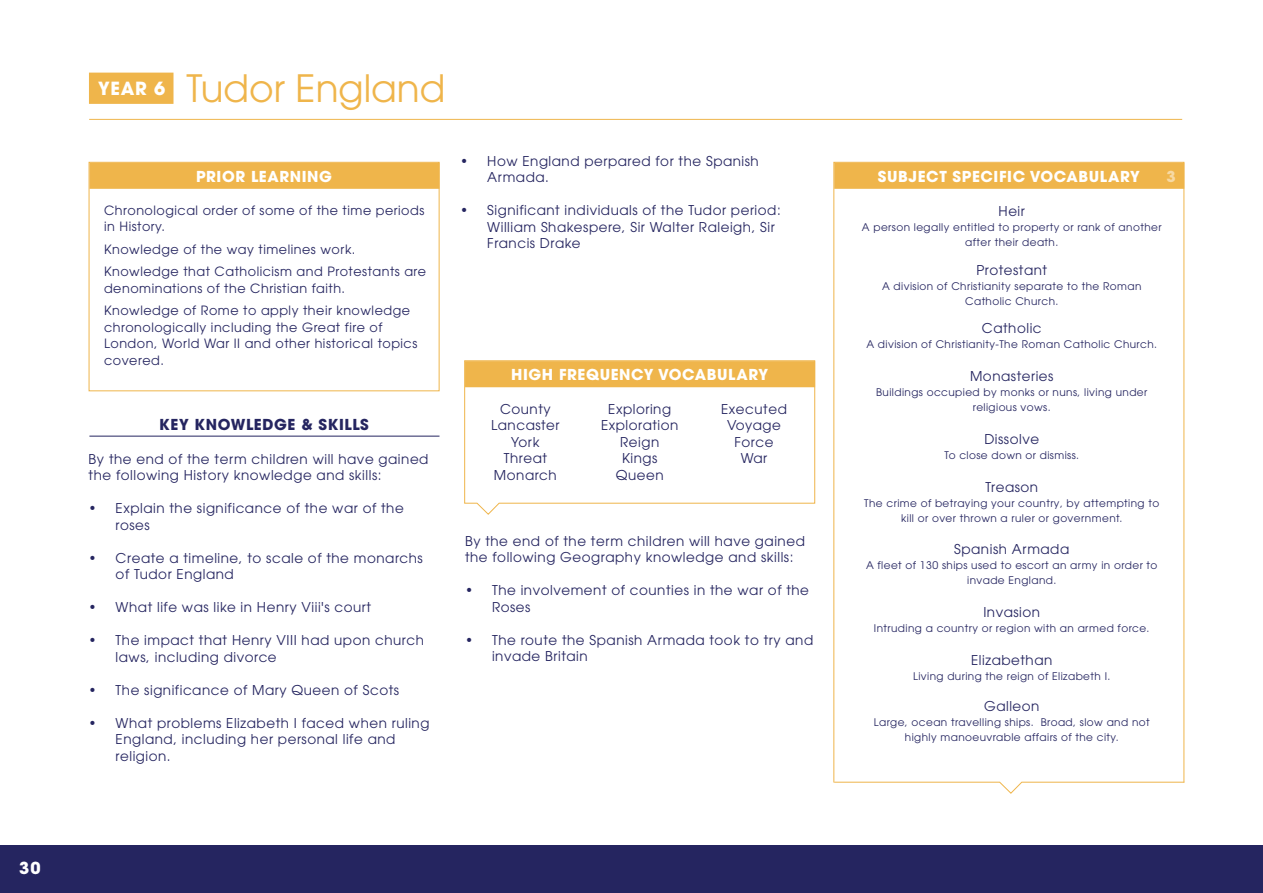
<style>
.page{position:relative;width:1263px;height:893px;background:#fff}
.page>*{position:absolute;margin:0;border:0;box-sizing:border-box;transform-origin:0 0}
.t1{font:37.5px "ITC Avant Garde Pro";color:#efb54b}
.t2{font:700 18px "ITC Avant Garde Pro";color:#fff}
.t3{font:700 16.5px "ITC Avant Garde Pro";color:#fff}
.t4{font:700 15px "ITC Avant Garde Pro";letter-spacing:.04em;color:#fff}
.t5{font:700 15px "ITC Avant Garde Pro";letter-spacing:.04em;color:#252560}
.t6{font:13.5px/16.5px "ITC Avant Garde Pro";letter-spacing:.04em;color:#252560}
.t7{font:12.75px/16.5px "ITC Avant Garde Pro";letter-spacing:.04em;color:#252560}
.t8{font:10.5px/15px "ITC Avant Garde Pro";letter-spacing:.04em;color:#252560;text-align:center}
</style>
<div class="page">
<div style="left:0;top:845px;width:1263px;height:48px;background:#252560"></div>
<hr style="left:89px;top:119px;width:1093px;height:1px;background:#efb54b">
<div style="left:89px;top:73px;width:84px;height:31px;background:#efb54b;border:2px solid #efb54b"></div>
<div style="left:89px;top:162px;width:350px;height:229px;border:1px solid #efb54b"></div>
<div style="left:89px;top:163px;width:350px;height:26px;background:#efb54b;border:2px solid #efb54b"></div>
<hr style="left:89px;top:436px;width:350px;height:1px;background:#252560">
<svg style="left:464px;top:360px;width:351px;height:155px"></svg>
<div style="left:465px;top:361px;width:350px;height:26px;background:#efb54b;border:2px solid #efb54b"></div>
<div style="left:834px;top:163px;width:350px;height:26px;background:#efb54b;border:2px solid #efb54b"></div>
<svg style="left:833px;top:781px;width:352px;height:13px"></svg>
<p class="t3" style="left:19px;top:857px;width:23px">30</p>
<p class="t2" style="left:98px;top:76px;width:68px">YEAR 6</p>
<p class="t1" style="left:187px;top:65px;width:260px">Tudor England</p>
<p class="t4" style="left:196px;top:166px;width:137px">PRIOR LEARNING</p>
<p class="t7" style="left:104px;top:202px;width:322px">Chronological order of some of the time periods in History.</p>
<p class="t7" style="left:104px;top:241px;width:253px">Knowledge of the way timelines work.</p>
<p class="t7" style="left:104px;top:263px;width:324px">Knowledge that Catholicism and Protestants are denominations of the Christian faith.</p>
<p class="t7" style="left:104px;top:302px;width:315px">Knowledge of Rome to apply their knowledge chronologically including the Great fire of London, World War II and other historical topics covered.</p>
<p class="t5" style="left:159px;top:414px;width:211px">KEY KNOWLEDGE &amp; SKILLS</p>
<p class="t6" style="left:89px;top:451px;width:341px">By the end of the term children will have gained the following History knowledge and skills:</p>
<p class="t6" style="left:116px;top:500px;width:290px;text-indent:-27px">• Explain the significance of the war of the roses</p>
<p class="t6" style="left:116px;top:550px;width:309px;text-indent:-27px">• Create a timeline, to scale of the monarchs of Tudor England</p>
<p class="t6" style="left:89px;top:599px;width:284px">• What life was like in Henry Viii's court</p>
<p class="t6" style="left:116px;top:632px;width:310px;text-indent:-27px">• The impact that Henry VIII had upon church laws, including divorce</p>
<p class="t6" style="left:89px;top:682px;width:312px">• The significance of Mary Queen of Scots</p>
<p class="t6" style="left:116px;top:715px;width:315px;text-indent:-27px">• What problems Elizabeth I faced when ruling<br>England, including her personal life and religion.</p>
<p class="t6" style="left:487px;top:153px;width:273px;text-indent:-27px">• How England perpared for the Spanish<br>Armada.</p>
<p class="t6" style="left:487px;top:202px;width:295px;text-indent:-27px">• Significant individuals of the Tudor period:<br>William Shakespere, Sir Walter Raleigh, Sir<br>Francis Drake</p>
<p class="t4" style="left:511px;top:365px;width:259px">HIGH FREQUENCY VOCABULARY</p>
<p class="t6" style="left:500px;top:400px;width:52px">County</p>
<p class="t6" style="left:491px;top:417px;width:70px">Lancaster</p>
<p class="t6" style="left:511px;top:433px;width:30px">York</p>
<p class="t6" style="left:504px;top:450px;width:45px">Threat</p>
<p class="t6" style="left:494px;top:466px;width:64px">Monarch</p>
<p class="t6" style="left:608px;top:400px;width:64px">Exploring</p>
<p class="t6" style="left:601px;top:417px;width:79px">Exploration</p>
<p class="t6" style="left:620px;top:433px;width:41px">Reign</p>
<p class="t6" style="left:622px;top:450px;width:37px">Kings</p>
<p class="t6" style="left:616px;top:466px;width:49px">Queen</p>
<p class="t6" style="left:721px;top:400px;width:67px">Executed</p>
<p class="t6" style="left:727px;top:417px;width:55px">Voyage</p>
<p class="t6" style="left:734px;top:433px;width:41px">Force</p>
<p class="t6" style="left:741px;top:450px;width:28px">War</p>
<p class="t6" style="left:465px;top:532px;width:341px">By the end of the term children will have gained the following Geography knowledge and skills:</p>
<p class="t6" style="left:492px;top:582px;width:318px;text-indent:-27px">• The involvement of counties in the war of the<br>Roses</p>
<p class="t6" style="left:492px;top:631px;width:323px;text-indent:-27px">• The route the Spanish Armada took to try and invade Britain</p>
<p class="t4" style="left:878px;top:166px;width:263px">SUBJECT SPECIFIC VOCABULARY</p>
<p class="t4" style="left:1166px;top:166px;width:11px">3</p>
<p class="t6" style="left:998px;top:203px;width:28px">Heir</p>
<p class="t8" style="left:862px;top:220px;width:301px">A person legally entitled to property or rank of another after their death.</p>
<p class="t6" style="left:976px;top:261px;width:72px">Protestant</p>
<p class="t8" style="left:882px;top:278px;width:261px">A division of Christianity separate to the Roman<br>Catholic Church.</p>
<p class="t6" style="left:982px;top:320px;width:61px">Catholic</p>
<p class="t8" style="left:866px;top:337px;width:292px">A division of Christianity-The Roman Catholic Church.</p>
<p class="t6" style="left:970px;top:368px;width:85px">Monasteries</p>
<p class="t8" style="left:876px;top:385px;width:273px">Buildings occupied by monks or nuns, living under religious vows.</p>
<p class="t6" style="left:984px;top:431px;width:56px">Dissolve</p>
<p class="t8" style="left:944px;top:448px;width:136px">To close down or dismiss.</p>
<p class="t6" style="left:985px;top:479px;width:54px">Treason</p>
<p class="t8" style="left:864px;top:496px;width:296px">The crime of betraying your country, by attempting to kill or over thrown a ruler or government.</p>
<p class="t6" style="left:954px;top:540px;width:117px">Spanish Armada</p>
<p class="t8" style="left:866px;top:557px;width:293px">A fleet of 130 ships used to escort an army in order to invade England.</p>
<p class="t6" style="left:983px;top:603px;width:58px">Invasion</p>
<p class="t8" style="left:874px;top:620px;width:277px">Intruding a country or region with an armed force.</p>
<p class="t6" style="left:971px;top:651px;width:83px">Elizabethan</p>
<p class="t8" style="left:913px;top:668px;width:199px">Living during the reign of Elizabeth I.</p>
<p class="t6" style="left:984px;top:698px;width:57px">Galleon</p>
<p class="t8" style="left:874px;top:715px;width:277px">Large, ocean travelling ships. Broad, slow and not highly manoeuvrable affairs of the city.</p>
</div>
